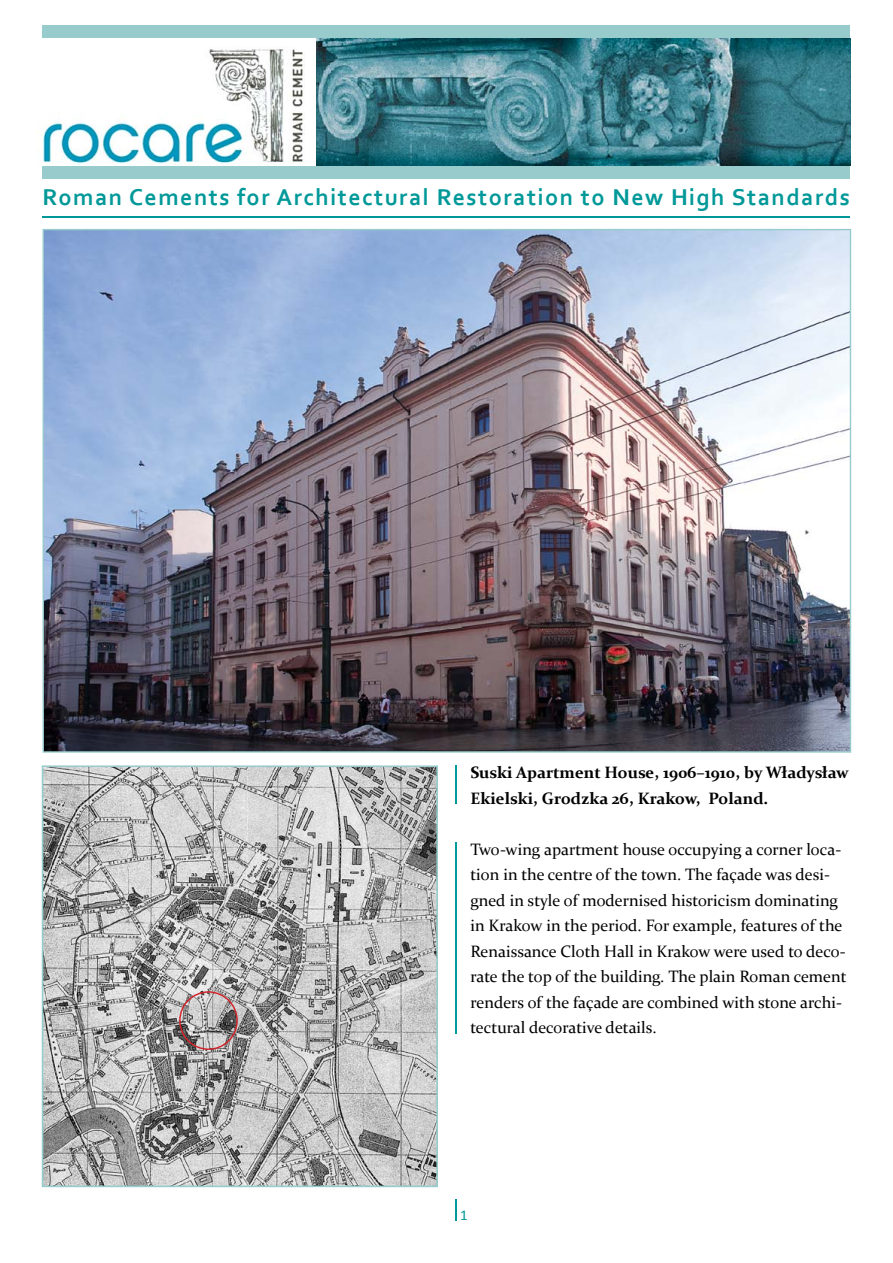
<style>
.page{position:relative;width:893px;height:1263px;background:#fff}
.page>*{position:absolute;margin:0;border:0;box-sizing:border-box;transform-origin:0 0}
.t1{font:700 24px "Corbel";letter-spacing:.06em;color:#009898}
.t2{font:16.5px/25.5px "Constantia";color:#000}
.t3{font:700 16.5px/25.5px "Constantia";color:#000}
.t4{font:15px "Calibri";color:#009898}
</style>
<div class="page">
<img style="left:317px;top:38px;width:533px;height:128px">
<img style="left:36px;top:49px;width:268px;height:115px">
<div style="left:43px;top:26px;width:807px;height:12px;background:#98cbcc"></div>
<div style="left:43px;top:166px;width:807px;height:13px;background:#98cbcc"></div>
<hr style="left:43px;top:217px;width:807px;height:1px;background:#009898">
<hr style="left:455px;top:765px;width:1px;height:39px;background:#009898">
<hr style="left:455px;top:842px;width:1px;height:191px;background:#009898">
<img style="left:45px;top:231px;width:804px;height:520px">
<svg style="left:455px;top:1199px;width:1px;height:21px"></svg>
<img style="left:45px;top:768px;width:390px;height:416px">
<div style="left:42px;top:765px;width:396px;height:422px;border:2px solid #98cbcc"></div>
<div style="left:179px;top:991px;width:59px;height:59px;border:1px solid #d2232a;border-radius:50%"></div>
<h1 class="t1" style="left:43px;top:182px;width:809px">Roman Cements for Architectural Restoration to New High Standards</h1>
<p class="t3" style="left:470px;top:759px;width:380px">Suski Apartment House, 1906–1910, by Władysław<br>Ekielski, Grodzka 26, Krakow, Poland.</p>
<p class="t2" style="left:470px;top:836px;width:378px">Two-wing apartment house occupying a corner loca&shy;tion in the centre of the town. The façade was desi&shy;gned in style of modernised historicism dominating in Krakow in the period. For example, features of the Renaissance Cloth Hall in Krakow were used to deco&shy;rate the top of the building. The plain Roman cement renders of the façade are combined with stone archi&shy;tectural decorative details.</p>
<p class="t4" style="left:460px;top:1206px;width:9px">1</p>
</div>
